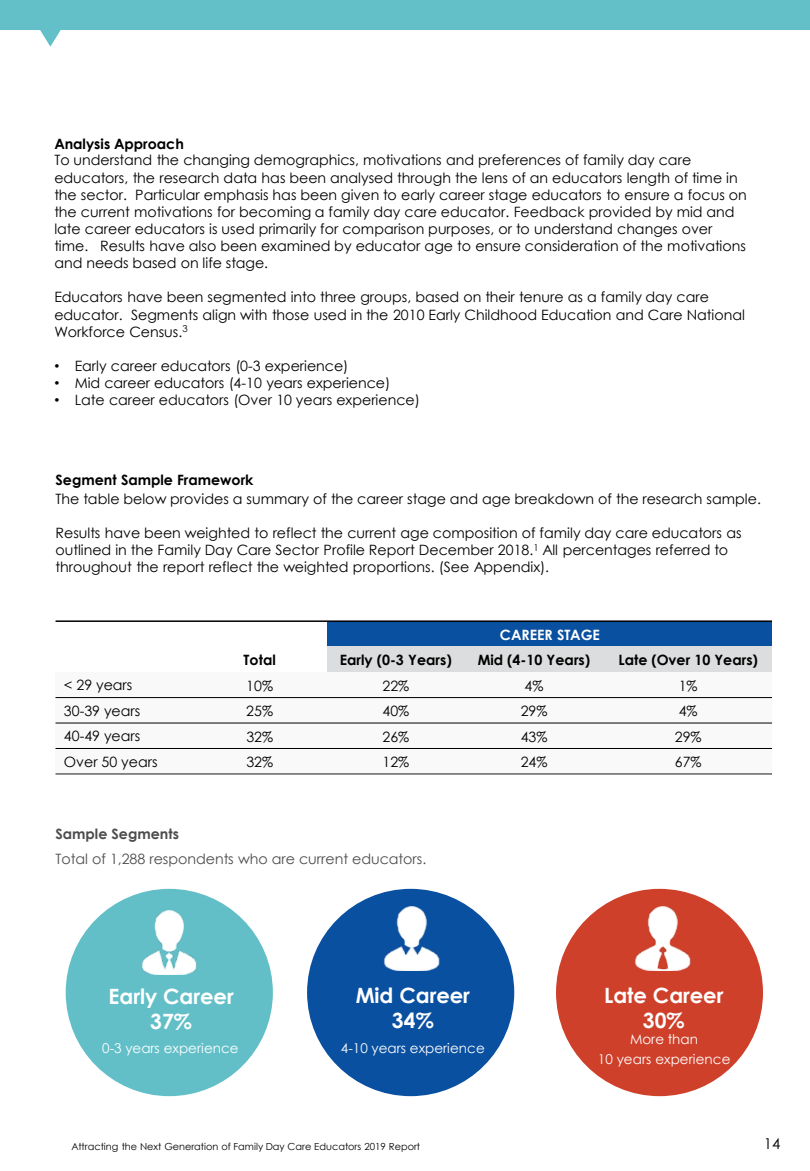
<style>
.page{position:relative;width:810px;height:1171px;background:#fff}
.page>*{position:absolute;margin:0;border:0;box-sizing:border-box;transform-origin:0 0}
.t1{font:700 21px/25.2px "Century Gothic";color:#fff;text-align:center}
.t2{font:15px "Century Gothic";color:#000}
.t3{font:14.25px/17.1px "Century Gothic";color:#000}
.t4{font:700 14.25px "Century Gothic";color:#000}
.t5{font:14.25px "Century Gothic";color:#4d4d4f}
.t6{font:700 14.25px "Century Gothic";color:#4d4d4f}
.t7{font:700 14.25px "Century Gothic";color:#fff}
.t8{font:13.5px/19.5px "Century Gothic";color:#fff;text-align:center}
.t9{font:9.75px "Century Gothic";color:#000}
.s1{font-family:"Arial"}
</style>
<div class="page">
<div style="left:0;top:0;width:810px;height:30px;background:#63bfc8"></div>
<svg style="left:40px;top:30px;width:21px;height:17px"></svg>
<div style="left:328px;top:621px;width:444px;height:25px;background:#0a50a1"></div>
<div style="left:328px;top:646px;width:136px;height:26px;background:#dcddde"></div>
<div style="left:464px;top:646px;width:140px;height:26px;background:#dcddde"></div>
<div style="left:604px;top:646px;width:168px;height:26px;background:#dcddde"></div>
<div style="left:56px;top:672px;width:136px;height:25px;background:#f9f9f9"></div>
<div style="left:192px;top:672px;width:136px;height:25px;background:#f9f9f9"></div>
<div style="left:328px;top:672px;width:136px;height:25px;background:#f9f9f9"></div>
<div style="left:464px;top:672px;width:140px;height:25px;background:#f9f9f9"></div>
<div style="left:604px;top:672px;width:168px;height:25px;background:#f9f9f9"></div>
<div style="left:56px;top:697px;width:136px;height:26px;background:#f9f9f9"></div>
<div style="left:192px;top:697px;width:136px;height:26px;background:#f9f9f9"></div>
<div style="left:328px;top:697px;width:136px;height:26px;background:#f9f9f9"></div>
<div style="left:464px;top:697px;width:140px;height:26px;background:#f9f9f9"></div>
<div style="left:604px;top:697px;width:168px;height:26px;background:#f9f9f9"></div>
<div style="left:56px;top:723px;width:136px;height:25px;background:#f9f9f9"></div>
<div style="left:192px;top:723px;width:136px;height:25px;background:#f9f9f9"></div>
<div style="left:328px;top:723px;width:136px;height:25px;background:#f9f9f9"></div>
<div style="left:464px;top:723px;width:140px;height:25px;background:#f9f9f9"></div>
<div style="left:604px;top:723px;width:168px;height:25px;background:#f9f9f9"></div>
<div style="left:56px;top:748px;width:136px;height:25px;background:#f9f9f9"></div>
<div style="left:192px;top:748px;width:136px;height:25px;background:#f9f9f9"></div>
<div style="left:328px;top:748px;width:136px;height:25px;background:#f9f9f9"></div>
<div style="left:464px;top:748px;width:140px;height:25px;background:#f9f9f9"></div>
<div style="left:604px;top:748px;width:168px;height:25px;background:#f9f9f9"></div>
<hr style="left:56px;top:697px;width:716px;height:1px;background:#000">
<hr style="left:56px;top:722px;width:716px;height:1px;background:#000">
<hr style="left:56px;top:748px;width:716px;height:1px;background:#000">
<hr style="left:56px;top:620px;width:716px;height:1px;background:#000">
<hr style="left:56px;top:773px;width:716px;height:1px;background:#636467">
<div style="left:66px;top:888px;width:207px;height:207px;background:#62bfc8;border-radius:50%"></div>
<div style="left:307px;top:888px;width:207px;height:207px;background:#0a50a1;border-radius:50%"></div>
<div style="left:556px;top:888px;width:207px;height:207px;background:#cf402a;border-radius:50%"></div>
<img style="left:142px;top:910px;width:55px;height:64px">
<img style="left:384px;top:906px;width:56px;height:64px">
<img style="left:635px;top:906px;width:56px;height:64px">
<p class="t4" style="left:54px;top:132px;width:131px">Analysis Approach</p>
<p class="t3" style="left:54px;top:151px;width:694px">To understand the changing demographics, motivations and preferences of family day care educators, the research data has been analysed through the lens of an educators length of time in the sector. Particular emphasis has been given to early career stage educators to ensure a focus on the current motivations for becoming a family day care educator. Feedback provided by mid and late career educators is used primarily for comparison purposes, or to understand changes over time. Results have also been examined by educator age to ensure consideration of the motivations and needs based on life stage.</p>
<p class="t3" style="left:54px;top:288px;width:692px">Educators have been segmented into three groups, based on their tenure as a family day care educator. Segments align with those used in the 2010 Early Childhood Education and Care National<br>Workforce Census.<sup>3</sup></p>
<p class="t3" style="left:54px;top:357px;width:296px"><span class="s1">•</span> Early career educators (0-3 experience)</p>
<p class="t3" style="left:54px;top:374px;width:338px"><span class="s1">•</span> Mid career educators (4-10 years experience)</p>
<p class="t3" style="left:54px;top:391px;width:367px"><span class="s1">•</span> Late career educators (Over 10 years experience)</p>
<p class="t4" style="left:56px;top:468px;width:199px">Segment Sample Framework</p>
<p class="t3" style="left:56px;top:489px;width:707px">The table below provides a summary of the career stage and age breakdown of the research sample.</p>
<p class="t3" style="left:56px;top:524px;width:688px">Results have been weighted to reflect the current age composition of family day care educators as outlined in the Family Day Care Sector Profile Report December 2018.<sup>1</sup> All percentages referred to throughout the report reflect the weighted proportions. (See Appendix).</p>
<p class="t7" style="left:500px;top:623px;width:102px">CAREER STAGE</p>
<p class="t4" style="left:244px;top:648px;width:34px">Total</p>
<p class="t4" style="left:340px;top:648px;width:113px">Early (0-3 Years)</p>
<p class="t4" style="left:478px;top:648px;width:114px">Mid (4-10 Years)</p>
<p class="t4" style="left:618px;top:648px;width:141px">Late (Over 10 Years)</p>
<p class="t3" style="left:64px;top:676px;width:70px">&lt; 29 years</p>
<p class="t3" style="left:246px;top:677px;width:28px">10%</p>
<p class="t3" style="left:382px;top:677px;width:28px">22%</p>
<p class="t3" style="left:525px;top:677px;width:20px">4%</p>
<p class="t3" style="left:679px;top:677px;width:20px">1%</p>
<p class="t3" style="left:64px;top:701px;width:78px">30-39 years</p>
<p class="t3" style="left:246px;top:702px;width:28px">25%</p>
<p class="t3" style="left:382px;top:702px;width:28px">40%</p>
<p class="t3" style="left:521px;top:702px;width:28px">29%</p>
<p class="t3" style="left:679px;top:702px;width:20px">4%</p>
<p class="t3" style="left:64px;top:727px;width:78px">40-49 years</p>
<p class="t3" style="left:246px;top:727px;width:28px">32%</p>
<p class="t3" style="left:382px;top:727px;width:28px">26%</p>
<p class="t3" style="left:521px;top:727px;width:28px">43%</p>
<p class="t3" style="left:675px;top:727px;width:28px">29%</p>
<p class="t3" style="left:64px;top:752px;width:95px">Over 50 years</p>
<p class="t3" style="left:246px;top:753px;width:28px">32%</p>
<p class="t3" style="left:382px;top:753px;width:28px">12%</p>
<p class="t3" style="left:521px;top:753px;width:28px">24%</p>
<p class="t3" style="left:675px;top:753px;width:28px">67%</p>
<p class="t6" style="left:56px;top:823px;width:125px">Sample Segments</p>
<p class="t5" style="left:56px;top:848px;width:372px">Total of 1,288 respondents who are current educators.</p>
<h1 class="t1" style="left:109px;top:982px;width:127px">Early Career<br>37%</h1>
<p class="t8" style="left:102px;top:1037px;width:138px">0-3 years experience</p>
<h1 class="t1" style="left:356px;top:981px;width:116px">Mid Career<br>34%</h1>
<p class="t8" style="left:341px;top:1037px;width:145px">4-10 years experience</p>
<h1 class="t1" style="left:604px;top:981px;width:121px">Late Career<br>30%</h1>
<p class="t8" style="left:598px;top:1029px;width:134px">More than<br>10 years experience</p>
<p class="t9" style="left:71px;top:1138px;width:350px">Attracting the Next Generation of Family Day Care Educators 2019 Report</p>
<p class="t2" style="left:764px;top:1132px;width:18px">14</p>
</div>
